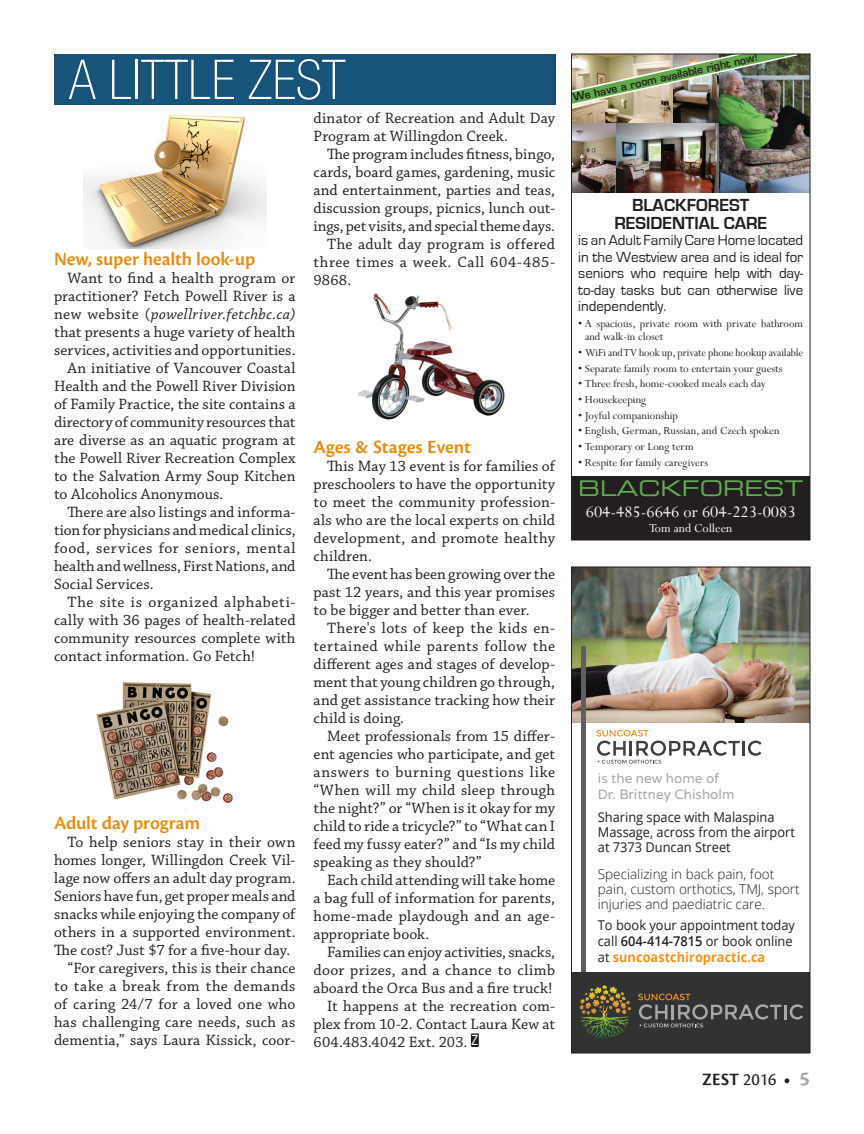
<style>
.page{position:relative;width:864px;height:1134px;background:#fff}
.page>*{position:absolute;margin:0;border:0;box-sizing:border-box;transform-origin:0 0}
.t1{font:100 condensed 54.9px "Helvetica Neue LT Std";color:#fff}
.t2{font:21.6px "Eurostile Extended Two";color:#62ad53}
.t3{font:600 19.5px "Cronos Pro";letter-spacing:-.01em;color:#e68f18}
.t4{font:19.5px "Cronos Pro Semibold Capt";letter-spacing:-.005em;color:#e68f18}
.t5{font:700 18px/18px "Eurostile";color:#231f20;text-align:center}
.t6{font:18px "Perpetua";color:#fff}
.t7{font:600 18px "Cronos Pro";color:#231f20}
.t8{font:15.75px/18px "Chaparral Pro";letter-spacing:.01em;color:#231f20;text-align:justify}
.t9{font:15.75px "Chaparral Pro";letter-spacing:.04em;color:#231f20}
.t10{font:15.75px "Chaparral Pro";letter-spacing:.03em;color:#231f20}
.t11{font:italic 15.75px "Chaparral Pro";letter-spacing:.025em;color:#231f20}
.t12{font:15.75px "Chaparral Pro";letter-spacing:.045em;color:#231f20}
.t13{font:15px/16.5px "Eurostile";color:#231f20;text-align:justify}
.t14{font:13.5px/15px "Open Sans";color:#231f20;scale:.95 1}
.t15{font:300 13.5px/15px "Open Sans";color:#231f20}
.t16{font:13.5px/16.2px "Varela";color:#a7a9ac}
.t17{font:13.5px "Perpetua";color:#fff}
.t18{font:12px/13.5px "Perpetua";color:#231f20}
.t19{font:600 10.5px "Eurostile LT Std";color:#231f20}
.s1{font-style:normal}
.s2{font-family:"Helvetica Neue LT Std";font-stretch:condensed;font-size:14.25px;color:#fff}
.s3{font-weight:600}
.s4{font-weight:700;color:#f79421}
.s5{font-weight:400}
.s6{font-weight:700}
.s7{font-weight:700;font-size:21px;color:#a8a9ad}
</style>
<div class="page">
<div style="left:471px;top:1033px;width:8px;height:14px;background:#231f20"></div>
<div style="left:572px;top:476px;width:238px;height:64px;background:#231f20"></div>
<img style="left:718px;top:56px;width:90px;height:137px">
<img style="left:573px;top:108px;width:145px;height:85px">
<img style="left:573px;top:56px;width:225px;height:52px">
<div style="left:571px;top:54px;width:239px;height:486px;border:1px solid #231f20"></div>
<img style="left:573px;top:569px;width:235px;height:153px">
<div style="left:581px;top:646px;width:5px;height:332px;background:#5e5f5e"></div>
<div style="left:572px;top:973px;width:238px;height:80px;background:#313232"></div>
<svg style="left:579px;top:985px;width:52px;height:50px"></svg>
<hr style="left:784px;top:1005px;width:3px;height:14px;background:#a8a9ad">
<svg style="left:790px;top:1004px;width:13px;height:16px"></svg>
<svg style="left:638px;top:994px;width:143px;height:33px"></svg>
<hr style="left:742px;top:741px;width:3px;height:15px;background:#3e3e3f">
<svg style="left:748px;top:741px;width:14px;height:15px"></svg>
<svg style="left:596px;top:730px;width:144px;height:34px"></svg>
<div style="left:571px;top:567px;width:239px;height:486px;border:1px solid #231f20"></div>
<img style="left:358px;top:293px;width:147px;height:127px">
<img style="left:96px;top:682px;width:137px;height:121px">
<img style="left:84px;top:115px;width:183px;height:133px">
<div style="left:54px;top:54px;width:501px;height:51px;background:#185379"></div>
<h1 class="t1" style="left:69px;top:49px;width:278px">A LITTLE ZEST</h1>
<p class="t3" style="left:54px;top:247px;width:203px">New, super health look-up</p>
<p class="t8" style="left:68px;top:269px;width:230px">Want to find a health program or</p>
<p class="t8" style="left:54px;top:287px;width:243px">practitioner? Fetch Powell River is a</p>
<p class="t11" style="left:54px;top:305px;width:243px"><span class="s1">new website (</span>powellriver.fetchbc.ca)</p>
<p class="t8" style="left:54px;top:323px;width:243px">that presents a huge variety of health</p>
<p class="t8" style="left:54px;top:341px;width:243px">services, activities and opportunities.</p>
<p class="t8" style="left:67px;top:359px;width:230px">An initiative of Vancouver Coastal</p>
<p class="t8" style="left:54px;top:377px;width:243px">Health and the Powell River Division</p>
<p class="t8" style="left:54px;top:395px;width:243px">of Family Practice, the site contains a</p>
<p class="t8" style="left:54px;top:413px;width:243px">directory of community resources that</p>
<p class="t8" style="left:54px;top:431px;width:243px">are diverse as an aquatic program at</p>
<p class="t8" style="left:54px;top:449px;width:243px">the Powell River Recreation Complex</p>
<p class="t8" style="left:54px;top:467px;width:243px">to the Salvation Army Soup Kitchen</p>
<p class="t8" style="left:54px;top:485px;width:171px">to Alcoholics Anonymous.</p>
<p class="t8" style="left:67px;top:503px;width:230px">There are also listings and informa-</p>
<p class="t8" style="left:54px;top:521px;width:243px">tion for physicians and medical clinics,</p>
<p class="t12" style="left:54px;top:539px;width:243px">food, services for seniors, mental</p>
<p class="t8" style="left:54px;top:557px;width:243px">health and wellness, First Nations, and</p>
<p class="t8" style="left:54px;top:575px;width:101px">Social Services.</p>
<p class="t9" style="left:67px;top:593px;width:230px">The site is organized alphabeti-</p>
<p class="t8" style="left:54px;top:611px;width:243px">cally with 36 pages of health-related</p>
<p class="t8" style="left:54px;top:629px;width:243px">community resources complete with</p>
<p class="t8" style="left:54px;top:647px;width:203px">contact information. Go Fetch!</p>
<p class="t3" style="left:54px;top:811px;width:148px">Adult day program</p>
<p class="t8" style="left:68px;top:833px;width:230px">To help seniors stay in their own</p>
<p class="t8" style="left:54px;top:851px;width:243px">homes longer, Willingdon Creek Vil-</p>
<p class="t8" style="left:54px;top:869px;width:243px">lage now offers an adult day program.</p>
<p class="t8" style="left:54px;top:887px;width:243px">Seniors have fun, get proper meals and</p>
<p class="t8" style="left:54px;top:905px;width:243px">snacks while enjoying the company of</p>
<p class="t8" style="left:54px;top:923px;width:243px">others in a supported environment.</p>
<p class="t8" style="left:54px;top:941px;width:238px">The cost? Just $7 for a five-hour day.</p>
<p class="t8" style="left:67px;top:959px;width:230px">“For caregivers, this is their chance</p>
<p class="t10" style="left:54px;top:977px;width:243px">to take a break from the demands</p>
<p class="t8" style="left:54px;top:995px;width:243px">of caring 24/7 for a loved one who</p>
<p class="t8" style="left:54px;top:1013px;width:243px">has challenging care needs, such as</p>
<p class="t8" style="left:54px;top:1031px;width:243px">dementia,” says Laura Kissick, coor-</p>
<p class="t8" style="left:314px;top:110px;width:243px">dinator of Recreation and Adult Day<br>Program at Willingdon Creek.</p>
<p class="t8" style="left:327px;top:146px;width:230px">The program includes fitness, bingo,</p>
<p class="t8" style="left:314px;top:164px;width:243px">cards, board games, gardening, music</p>
<p class="t8" style="left:314px;top:182px;width:243px">and entertainment, parties and teas,</p>
<p class="t8" style="left:314px;top:200px;width:243px">discussion groups, picnics, lunch out-</p>
<p class="t8" style="left:314px;top:218px;width:243px">ings, pet visits, and special theme days.</p>
<p class="t8" style="left:327px;top:236px;width:230px">The adult day program is offered</p>
<p class="t9" style="left:314px;top:253px;width:243px">three times a week. Call 604-485-</p>
<p class="t8" style="left:314px;top:272px;width:39px">9868.</p>
<p class="t4" style="left:314px;top:436px;width:159px">Ages &amp; Stages Event</p>
<p class="t8" style="left:314px;top:458px;width:243px;text-indent:13px">This May 13 event is for families of preschoolers to have the opportunity to meet the community profession&shy;als who are the local experts on child development, and promote healthy children.</p>
<p class="t8" style="left:314px;top:566px;width:243px;text-indent:13px">The event has been growing over the past 12 years, and this year promises to be bigger and better than ever.</p>
<p class="t8" style="left:314px;top:620px;width:243px;text-indent:13px">There's lots of keep the kids en&shy;tertained while parents follow the different ages and stages of develop&shy;ment that young children go through, and get assistance tracking how their child is doing.</p>
<p class="t8" style="left:314px;top:728px;width:243px;text-indent:13px">Meet professionals from 15 differ&shy;ent agencies who participate, and get answers to burning questions like “When will my child sleep through the night?” or “When is it okay for my child to ride a tricycle?” to “What can I feed my fussy eater?” and “Is my child speaking as they should?”</p>
<p class="t8" style="left:314px;top:872px;width:243px;text-indent:13px">Each child attending will take home a bag full of information for parents, home-made playdough and an age&shy;appropriate book.</p>
<p class="t8" style="left:327px;top:944px;width:230px">Families can enjoy activities, snacks,</p>
<p class="t10" style="left:314px;top:961px;width:243px">door prizes, and a chance to climb</p>
<p class="t8" style="left:314px;top:980px;width:240px">aboard the Orca Bus and a fire truck!</p>
<p class="t8" style="left:327px;top:998px;width:230px">It happens at the recreation com-</p>
<p class="t8" style="left:314px;top:1016px;width:243px">plex from 10-2. Contact Laura Kew at</p>
<p class="t8" style="left:314px;top:1034px;width:166px">604.483.4042 Ext. 203. <span class="s2">Z</span></p>
<p class="t19" style="left:572px;top:92px;width:190px;rotate:-13deg">We have a room available right now!</p>
<p class="t5" style="left:614px;top:196px;width:154px">BLACKFOREST<br>RESIDENTIAL CARE</p>
<p class="t13" style="left:578px;top:232px;width:227px">is an Adult Family Care Home located in the Westview area and is ideal for seniors who require help with day&shy;to-day tasks but can otherwise live independently.</p>
<p class="t18" style="left:585px;top:316px;width:220px;text-indent:-7px">• A spacious, private room with private bathroom and walk-in closet</p>
<p class="t18" style="left:578px;top:346px;width:226px">• WiFi and TV hook up, private phone hookup available</p>
<p class="t18" style="left:578px;top:361px;width:206px">• Separate family room to entertain your guests</p>
<p class="t18" style="left:578px;top:377px;width:189px">• Three fresh, home-cooked meals each day</p>
<p class="t18" style="left:578px;top:393px;width:69px">• Housekeeping</p>
<p class="t18" style="left:578px;top:408px;width:101px">• Joyful companionship</p>
<p class="t18" style="left:578px;top:424px;width:203px">• English, German, Russian, and Czech spoken</p>
<p class="t18" style="left:578px;top:440px;width:117px">• Temporary or Long term</p>
<p class="t18" style="left:578px;top:455px;width:132px">• Respite for family caregivers</p>
<h2 class="t2" style="left:578px;top:474px;width:226px">BLACKFOREST</h2>
<p class="t6" style="left:586px;top:500px;width:211px">604-485-6646 or 604-223-0083</p>
<p class="t17" style="left:649px;top:520px;width:85px">Tom and Colleen</p>
<p class="t16" style="left:598px;top:770px;width:138px">is the new home of<br>Dr. Brittney Chisholm</p>
<p class="t14" style="left:598px;top:809px;width:209px">Sharing space with Malaspina<br>Massage, across from the airport at 7373 Duncan Street</p>
<p class="t15" style="left:598px;top:866px;width:203px">Specializing in back pain, foot pain, custom orthotics, TMJ, sport injuries and paediatric care.</p>
<p class="t14" style="left:598px;top:917px;width:209px;line-height:16.2px">To book your appointment today call <span class="s3">604-414-7815</span> or book online at <span class="s4">suncoastchiropractic.ca</span></p>
<p class="t7" style="left:702px;top:1069px;width:109px">ZEST <span class="s5">2016</span> <span class="s6">•</span> <span class="s7">5</span></p>
</div>
